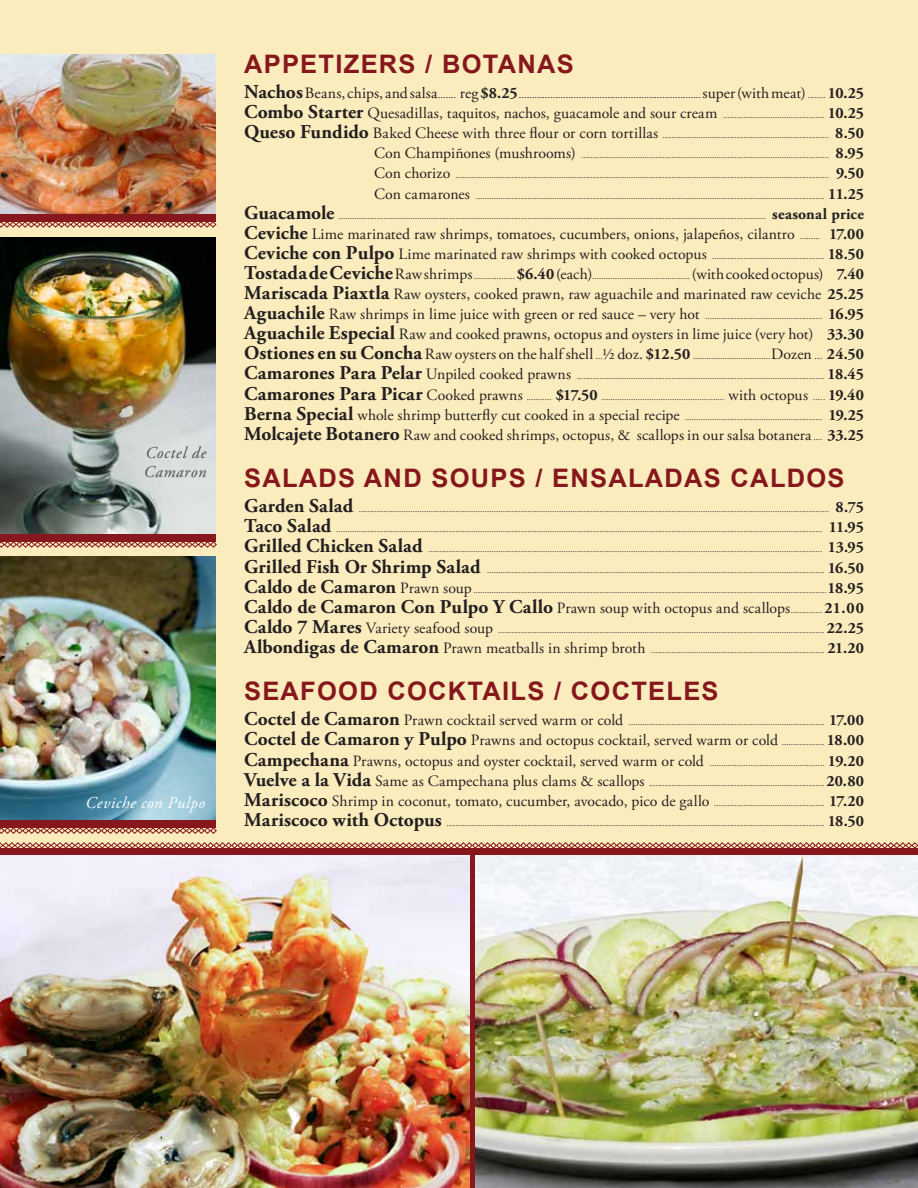
<style>
.page{position:relative;width:918px;height:1188px;background:#fbecbd}
.page>*{position:absolute;margin:0;border:0;box-sizing:border-box;transform-origin:0 0}
.t1{font:700 25.5px "Arial";letter-spacing:.05em;color:#86171c}
.t2{font:italic 16.5px/19.5px "Adobe Garamond Pro";letter-spacing:.045em;color:#4d4d4f}
.t3{font:italic 16.5px "Adobe Garamond Pro";letter-spacing:.03em;color:#fff}
.t4{font:15.75px "Adobe Garamond Pro";letter-spacing:.005em;color:#231f20}
.t5{font:10.5px "Adobe Garamond Pro";color:#231f20}
.t6{font:9px "Adobe Garamond Pro";color:#231f20}
.s1{font-weight:700;font-size:19.5px}
.s2{font-size:15.75px}
.s3{font-weight:700;font-size:15.75px}
.s4{font-size:9px}
.s5{font-weight:700}
.s6{font-size:10.5px}
</style>
<div class="page">
<img style="left:0;top:238px;width:215px;height:296px">
<img style="left:0;top:557px;width:215px;height:263px">
<img style="left:0;top:54px;width:215px;height:160px">
<div style="left:0;top:848px;width:918px;height:8px;background:#86171c"></div>
<svg style="left:0;top:842px;width:918px;height:6px"></svg>
<div style="left:0;top:214px;width:215px;height:8px;background:#86171c"></div>
<svg style="left:0;top:221px;width:217px;height:7px"></svg>
<div style="left:0;top:534px;width:216px;height:8px;background:#86171c"></div>
<svg style="left:0;top:542px;width:217px;height:6px"></svg>
<div style="left:0;top:820px;width:216px;height:8px;background:#86171c"></div>
<svg style="left:0;top:828px;width:217px;height:6px"></svg>
<img style="left:0;top:855px;width:469px;height:333px">
<img style="left:475px;top:855px;width:443px;height:333px">
<h2 class="t2" style="left:144px;top:443px;width:64px">Coctel de<br>Camaron</h2>
<h2 class="t3" style="left:86px;top:793px;width:121px">Ceviche con Pulpo</h2>
<h1 class="t1" style="left:244px;top:47px;width:331px">APPETIZERS / BOTANAS</h1>
<p class="t5" style="left:244px;top:88px;width:621px"><span class="s1">Nachos</span> <span class="s2">Beans, chips, and salsa</span>....... <span class="s2">reg</span> <span class="s3">$8.25</span> ...................................................................... <span class="s2">super (with meat)</span> <span class="s4">........</span> <span class="s3">10.25</span></p>
<h3 class="t4" style="left:244px;top:104px;width:621px"><span class="s1">Combo Starter</span> Quesadillas, taquitos, nachos, guacamole and sour cream <span class="s4">.............................................</span> <span class="s5">10.25</span></h3>
<p class="t6" style="left:244px;top:130px;width:621px"><span class="s1">Queso Fundido</span> <span class="s2">Baked Cheese with three flour or corn tortillas</span> .......................................................................... <span class="s3">8.50</span></p>
<p class="t6" style="left:374px;top:150px;width:491px"><span class="s2">Con Champiñones (mushrooms)</span> .............................................................................................................. <span class="s3">8.95</span></p>
<p class="t6" style="left:374px;top:170px;width:491px"><span class="s2">Con chorizo</span> ...................................................................................................................................................................... <span class="s3">9.50</span></p>
<p class="t6" style="left:374px;top:190px;width:491px"><span class="s2">Con camarones</span> ........................................................................................................................................................... <span class="s3">11.25</span></p>
<p class="t6" style="left:244px;top:210px;width:621px"><span class="s1">Guacamole</span> .............................................................................................................................................................................................. <span class="s3">seasonal price</span></p>
<h3 class="t4" style="left:244px;top:224px;width:621px"><span class="s1">Ceviche</span> Lime marinated raw shrimps, tomatoes, cucumbers, onions, jalapeños, cilantro <span class="s4">.........</span> <span class="s5">17.00</span></h3>
<p class="t6" style="left:244px;top:251px;width:621px"><span class="s1">Ceviche con Pulpo</span> <span class="s2">Lime marinated raw shrimps with cooked octopus</span> .................................................. <span class="s3">18.50</span></p>
<p class="t6" style="left:244px;top:271px;width:621px"><span class="s1">Tostada de Ceviche</span> <span class="s2">Raw shrimps</span> .................. <span class="s3">$6.40</span> <span class="s2">(each)</span>........................................... <span class="s2">(with cooked octopus)</span> <span class="s3">7.40</span></p>
<h3 class="t4" style="left:244px;top:285px;width:621px"><span class="s1">Mariscada Piaxtla</span> Raw oysters, cooked prawn, raw aguachile and marinated raw ceviche <span class="s5">25.25</span></h3>
<p class="t6" style="left:244px;top:311px;width:621px"><span class="s1">Aguachile</span> <span class="s2">Raw shrimps in lime juice with green or red sauce – very hot</span> .................................................... <span class="s3">16.95</span></p>
<h3 class="t4" style="left:244px;top:325px;width:621px"><span class="s1">Aguachile Especial</span> Raw and cooked prawns, octopus and oysters in lime juice (very hot) <span class="s5">33.30</span></h3>
<p class="t6" style="left:244px;top:351px;width:621px"><span class="s1">Ostiones en su Concha</span> <span class="s2">Raw oysters on the half shell</span> ...<span class="s2">½ doz.</span> <span class="s3">$12.50</span> ..................................<span class="s2">Dozen</span> <span class="s6">...</span> <span class="s3">24.50</span></p>
<p class="t6" style="left:244px;top:371px;width:621px"><span class="s1">Camarones Para Pelar</span> <span class="s2">Unpiled cooked prawns</span> .............................................................................................................. <span class="s3">18.45</span></p>
<p class="t6" style="left:244px;top:391px;width:621px"><span class="s1">Camarones Para Picar</span> <span class="s2">Cooked prawns</span> ........... <span class="s3">$17.50</span> ...................................................... <span class="s2">with octopus</span> ..... <span class="s3">19.40</span></p>
<p class="t6" style="left:244px;top:411px;width:621px"><span class="s1">Berna Special</span> <span class="s2">whole shrimp butterfly cut cooked in a special recipe</span> ............................................................. <span class="s3">19.25</span></p>
<h3 class="t4" style="left:244px;top:425px;width:621px"><span class="s1">Molcajete Botanero</span> Raw and cooked shrimps, octopus, &amp; scallops in our salsa botanera <span class="s4">....</span> <span class="s5">33.25</span></h3>
<h1 class="t1" style="left:244px;top:461px;width:602px">SALADS AND SOUPS / ENSALADAS CALDOS</h1>
<p class="t6" style="left:244px;top:504px;width:621px"><span class="s1">Garden Salad</span> ................................................................................................................................................................................................................. <span class="s3">8.75</span></p>
<p class="t6" style="left:244px;top:524px;width:621px"><span class="s1">Taco Salad</span> ........................................................................................................................................................................................................................ <span class="s3">11.95</span></p>
<p class="t6" style="left:244px;top:544px;width:621px"><span class="s1">Grilled Chicken Salad</span> ............................................................................................................................................................................... <span class="s3">13.95</span></p>
<p class="t6" style="left:244px;top:564px;width:621px"><span class="s1">Grilled Fish Or Shrimp Salad</span> ...................................................................................................................................................... <span class="s3">16.50</span></p>
<p class="t6" style="left:244px;top:584px;width:621px"><span class="s1">Caldo de Camaron</span> <span class="s2">Prawn soup</span> .............................................................................................................................................................<span class="s3">18.95</span></p>
<h3 class="t4" style="left:244px;top:598px;width:621px"><span class="s1">Caldo de Camaron Con Pulpo Y Callo</span> Prawn soup with octopus and scallops<span class="s4">..............</span> <span class="s5">21.00</span></h3>
<p class="t6" style="left:244px;top:625px;width:621px"><span class="s1">Caldo 7 Mares</span> <span class="s2">Variety seafood soup</span> ................................................................................................................................................. <span class="s3">22.25</span></p>
<p class="t6" style="left:244px;top:645px;width:621px"><span class="s1">Albondigas de Camaron</span> <span class="s2">Prawn meatballs in shrimp broth</span> ............................................................................. <span class="s3">21.20</span></p>
<h1 class="t1" style="left:244px;top:674px;width:476px">SEAFOOD COCKTAILS / COCTELES</h1>
<p class="t6" style="left:244px;top:717px;width:621px"><span class="s1">Coctel de Camaron</span> <span class="s2">Prawn cocktail served warm or cold</span> ....................................................................................... <span class="s3">17.00</span></p>
<h3 class="t4" style="left:244px;top:731px;width:621px"><span class="s1">Coctel de Camaron y Pulpo</span> Prawns and octopus cocktail, served warm or cold <span class="s4">...................</span> <span class="s5">18.00</span></h3>
<p class="t6" style="left:244px;top:757px;width:621px"><span class="s1">Campechana</span> <span class="s2">Prawns, octopus and oyster cocktail, served warm or cold</span> ................................................... <span class="s3">19.20</span></p>
<p class="t6" style="left:244px;top:777px;width:621px"><span class="s1">Vuelve a la Vida</span> <span class="s2">Same as Campechana plus clams &amp; scallops</span> .............................................................................. <span class="s3">20.80</span></p>
<h3 class="t4" style="left:244px;top:791px;width:621px"><span class="s1">Mariscoco</span> Shrimp in coconut, tomato, cucumber, avocado, pico de gallo <span class="s4">.................................................</span> <span class="s5">17.20</span></h3>
<p class="t6" style="left:244px;top:818px;width:621px"><span class="s1">Mariscoco with Octopus</span> ........................................................................................................................................................................ <span class="s3">18.50</span></p>
</div>
